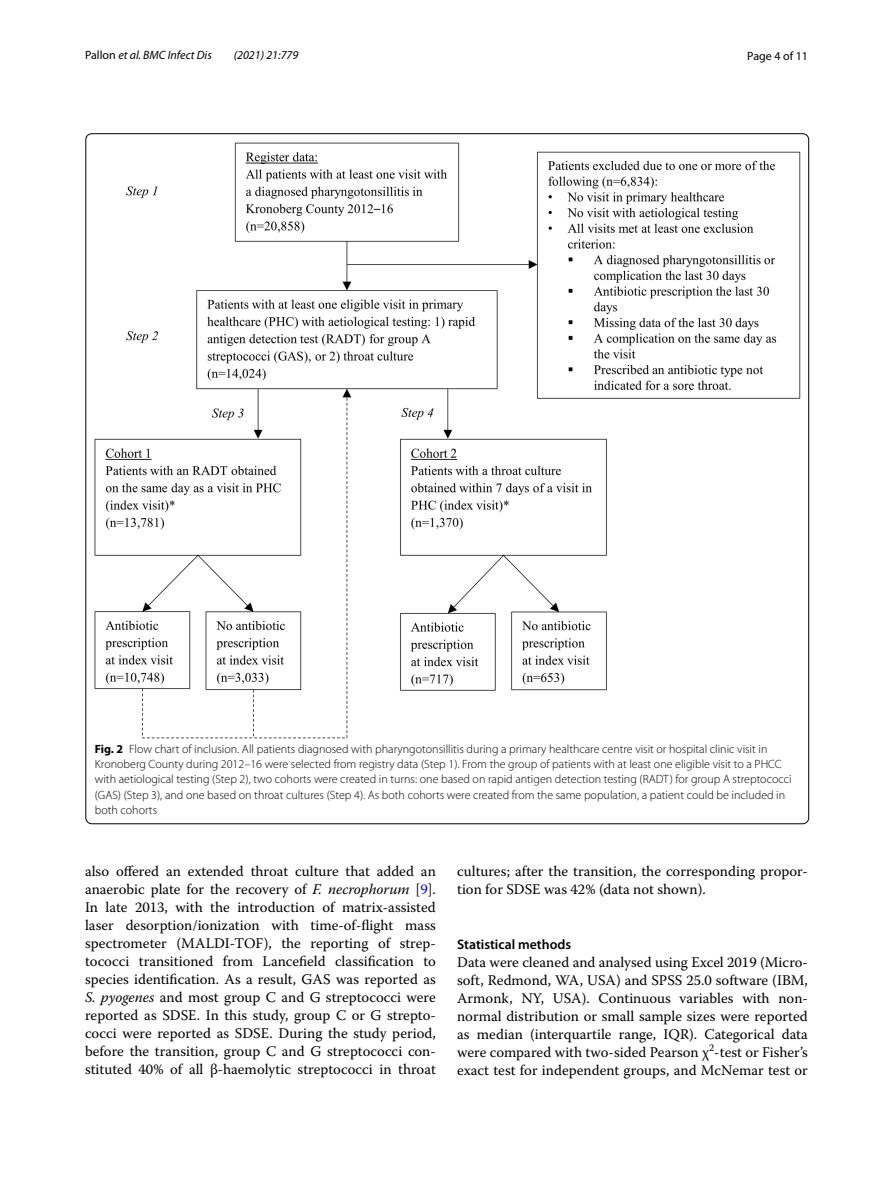
<style>
.page{position:relative;width:893px;height:1187px;background:#fff}
.page>*{position:absolute;margin:0;border:0;box-sizing:border-box;transform-origin:0 0}
.t1{font:14.7px/18px "Warnock Pro";color:#000;text-align:justify}
.t2{font:600 13.8px "Myriad Pro";color:#000}
.t3{font:300 12px/15px "Myriad Pro";color:#000}
.t4{font:italic 12px "Myriad Pro";color:#000}
.t5{font:12px "Myriad Pro";color:#000}
.s1{font-style:normal}
.s2{font-weight:700}
.s3{font-style:italic}
.s4{color:#00f}
</style>
<div class="page">
<img style="left:94px;top:143px;width:706px;height:595px">
<p class="t4" style="left:85px;top:48px;width:128px"><span class="s1">Pallon</span> et al. BMC Infect Dis</p>
<p class="t4" style="left:234px;top:48px;width:66px">(2021) 21:779</p>
<p class="t5" style="left:747px;top:48px;width:62px">Page 4 of 11</p>
<p class="t3" style="left:95px;top:742px;width:698px"><span class="s2">Fig. 2</span> Flow chart of inclusion. All patients diagnosed with pharyngotonsillitis during a primary healthcare centre visit or hospital clinic visit in Kronoberg County during 2012–16 were selected from registry data (Step 1). From the group of patients with at least one eligible visit to a PHCC with aetiological testing (Step 2), two cohorts were created in turns: one based on rapid antigen detection testing (RADT) for group A streptococci (GAS) (Step 3), and one based on throat cultures (Step 4). As both cohorts were created from the same population, a patient could be included in both cohorts</p>
<p class="t1" style="left:85px;top:861px;width:352px">also offered an extended throat culture that added an anaerobic plate for the recovery of <span class="s3">F. necrophorum</span> [<span class="s4">9</span>].<br>In late 2013, with the introduction of matrix-assisted laser desorption/ionization with time-of-flight mass spectrometer (MALDI-TOF), the reporting of strep&shy;tococci transitioned from Lancefield classification to species identification. As a result, GAS was reported as <span class="s3">S. pyogenes</span> and most group C and G streptococci were reported as SDSE. In this study, group C or G strepto&shy;cocci were reported as SDSE. During the study period, before the transition, group C and G streptococci con&shy;stituted 40% of all β-haemolytic streptococci in throat</p>
<p class="t1" style="left:457px;top:861px;width:352px">cultures; after the transition, the corresponding propor&shy;tion for SDSE was 42% (data not shown).</p>
<p class="t2" style="left:457px;top:935px;width:116px">Statistical methods</p>
<p class="t1" style="left:457px;top:952px;width:352px">Data were cleaned and analysed using Excel 2019 (Micro&shy;soft, Redmond, WA, USA) and SPSS 25.0 software (IBM, Armonk, NY, USA). Continuous variables with non&shy;normal distribution or small sample sizes were reported as median (interquartile range, IQR). Categorical data were compared with two-sided Pearson χ<sup>2</sup>-test or Fisher’s exact test for independent groups, and McNemar test or</p>
</div>
